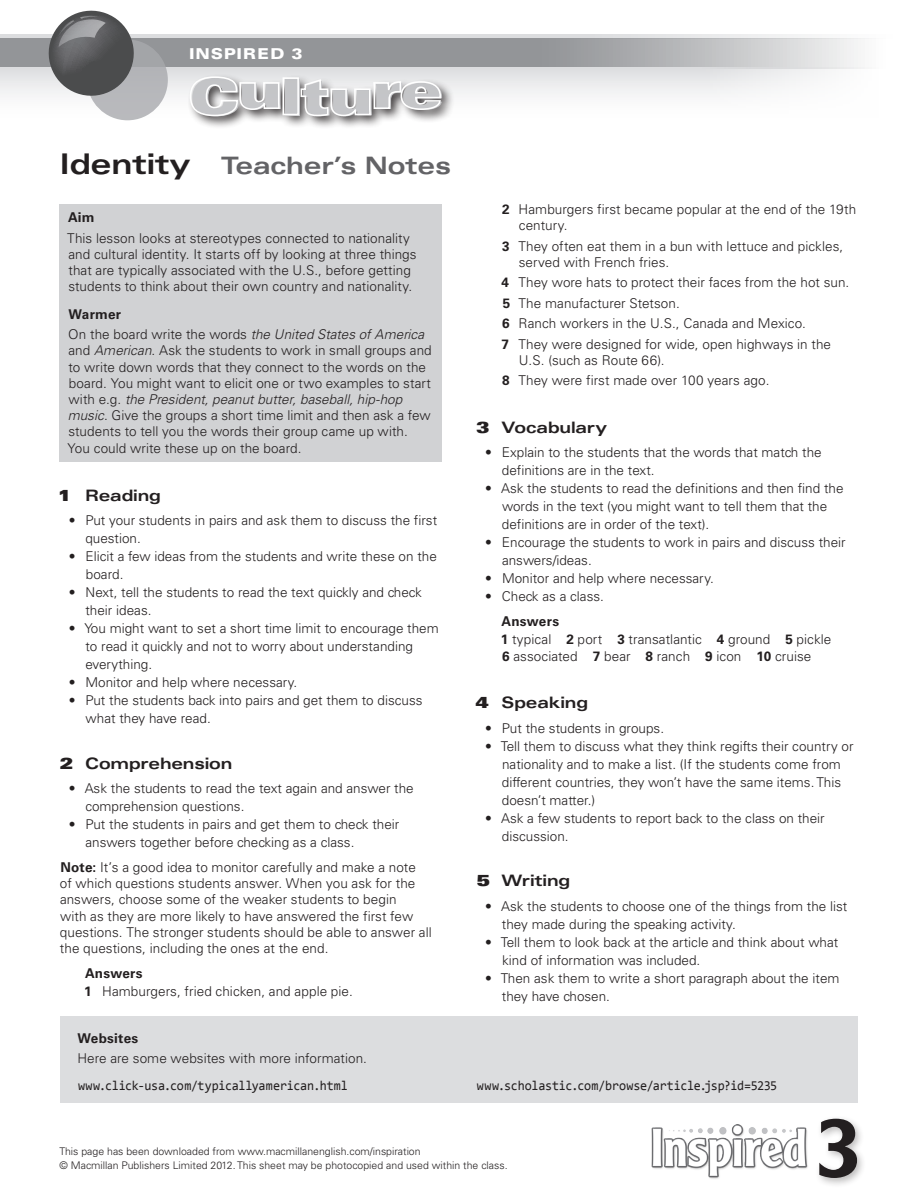
<style>
.page{position:relative;width:918px;height:1188px;background:#fff}
.page>*{position:absolute;margin:0;border:0;box-sizing:border-box;transform-origin:0 0}
.t1{font:500 84.3px "Clearface Gothic LT Std";color:#231f20}
.t2{font:50.4px "Univers LT Std X Black Ex";letter-spacing:-.05em;color:#bcbdc0}
.t3{font:700 expanded 24px "Univers LT Std";letter-spacing:-.01em;color:#636366}
.rubric_head{font:700 expanded 15.75px "Univers LT Std";letter-spacing:-.01em;color:#231f20}
.t4{font:900 expanded 15px "Univers LT Std";letter-spacing:.05em;color:#fff}
.Notes_-_bulleted{font:300 13.5px/18px "Univers LT Std";color:#231f20}
.Notes_-_box__text{font:300 13.5px/16.2px "Univers LT Std";letter-spacing:.005em;color:#231f20}
.Notes_-_Answers__qu{font:300 13.5px/16.2px "Univers LT Std";letter-spacing:.005em;color:#231f20}
.Notes_-_note{font:300 13.5px/16.2px "Univers LT Std";letter-spacing:.005em;color:#231f20}
.Notes_-_website__lin{font:13.5px "Consolas";letter-spacing:-.02em;color:#231f20;scale:.95 1}
.Notes_-_website__sub{font:300 13.5px "Univers LT Std";letter-spacing:.005em;color:#231f20}
.Notes_-_Answer__head{font:700 13.5px "Univers LT Std";letter-spacing:.015em;color:#231f20}
.Notes_-_box__head{font:700 13.5px "Univers LT Std";letter-spacing:.015em;color:#231f20}
.Notes_-_website__hea{font:700 13.5px "Univers LT Std";letter-spacing:.02em;color:#231f20}
.t5{font:300 10.5px/14.1px "Univers LT Std";color:#231f20}
.s1{font-size:28.5px;color:#231f20}
.s2{font-style:italic}
.s3{font-family:"Univers LT Std X Black Ex";font-weight:400;font-stretch:normal}
.s4{font-weight:700}
</style>
<div class="page">
<svg style="left:0;top:34px;width:805px;height:4px;background:#dfe0e2"></svg>
<svg style="left:0;top:38px;width:869px;height:30px;background:#a8a9ac"></svg>
<svg style="left:0;top:68px;width:865px;height:53px"></svg>
<div style="left:87px;top:40px;width:81px;height:80px;background:linear-gradient(to bottom,#a1a3a6,#bebfc2);border-radius:50%"></div>
<svg style="left:187px;top:73px;width:267px;height:54px"></svg>
<div style="left:815px;top:1115px;width:52px;height:73px;background:#231f20;opacity:.3"></div>
<img style="left:651px;top:1125px;width:157px;height:54px">
<svg style="left:49px;top:11px;width:85px;height:85px;background:#78797b"></svg>
<div style="left:60px;top:204px;width:382px;height:257px;background:#d1d2d4"></div>
<div style="left:60px;top:1016px;width:798px;height:87px;background:#dcdddf"></div>
<svg style="left:189px;top:76px;width:92px;height:41px;background:#b2b1b2"></svg>
<div style="left:283px;top:77px;width:16px;height:38px;border:2px solid #fff"></div>
<svg style="left:300px;top:78px;width:142px;height:39px;background:#b3b2b3"></svg>
<p class="t4" style="left:189px;top:45px;width:115px">INSPIRED 3</p>
<h2 class="t2" style="left:190px;top:67px;width:255px">Culture</h2>
<h3 class="t3" style="left:60px;top:152px;width:393px"><span class="s1">Identity</span> Teacher’s Notes</h3>
<p class="Notes_-_box__head" style="left:68px;top:210px;width:28px">Aim</p>
<p class="Notes_-_box__text" style="left:67px;top:230px;width:351px">This lesson looks at stereotypes connected to nationality and cultural identity. It starts off by looking at three things that are typically associated with the U.S., before getting students to think about their own country and nationality.</p>
<p class="Notes_-_box__head" style="left:69px;top:306px;width:54px">Warmer</p>
<p class="Notes_-_box__text" style="left:68px;top:326px;width:366px">On the board write the words <span class="s2">the United States of America </span>and <span class="s2">American</span>. Ask the students to work in small groups and to write down words that they connect to the words on the board. You might want to elicit one or two examples to start with e.g. <span class="s2">the President, peanut butter, baseball, hip-hop music</span>. Give the groups a short time limit and then ask a few students to tell you the words their group came up with.<br>You could write these up on the board.</p>
<p class="rubric_head" style="left:58px;top:486px;width:105px"><span class="s3">1</span> Reading</p>
<p class="Notes_-_bulleted" style="left:85px;top:511px;width:353px;text-indent:-17px">• Put your students in pairs and ask them to discuss the first question.</p>
<p class="Notes_-_bulleted" style="left:86px;top:547px;width:352px;text-indent:-17px">• Elicit a few ideas from the students and write these on the board.</p>
<p class="Notes_-_bulleted" style="left:85px;top:583px;width:338px;text-indent:-17px">• Next, tell the students to read the text quickly and check their ideas.</p>
<p class="Notes_-_bulleted" style="left:85px;top:619px;width:355px;text-indent:-17px">• You might want to set a short time limit to encourage them to read it quickly and not to worry about understanding everything.</p>
<p class="Notes_-_bulleted" style="left:69px;top:673px;width:230px">• Monitor and help where necessary.</p>
<p class="Notes_-_bulleted" style="left:86px;top:691px;width:338px;text-indent:-17px">• Put the students back into pairs and get them to discuss what they have read.</p>
<p class="rubric_head" style="left:60px;top:754px;width:174px"><span class="s3">2</span> Comprehension</p>
<p class="Notes_-_bulleted" style="left:85px;top:779px;width:330px;text-indent:-17px">• Ask the students to read the text again and answer the comprehension questions.</p>
<p class="Notes_-_bulleted" style="left:86px;top:815px;width:315px;text-indent:-17px">• Put the students in pairs and get them to check their answers together before checking as a class.</p>
<p class="Notes_-_note" style="left:60px;top:859px;width:373px"><span class="s4">Note:</span> It’s a good idea to monitor carefully and make a note<br>of which questions students answer. When you ask for the answers, choose some of the weaker students to begin<br>with as they are more likely to have answered the first few questions. The stronger students should be able to answer all the questions, including the ones at the end.</p>
<p class="Notes_-_Answer__head" style="left:85px;top:965px;width:59px">Answers</p>
<p class="Notes_-_Answers__qu" style="left:84px;top:983px;width:270px"><span class="s4">1</span> Hamburgers, fried chicken, and apple pie.</p>
<p class="Notes_-_Answers__qu" style="left:519px;top:201px;width:339px;text-indent:-17px"><span class="s4">2</span> Hamburgers first became popular at the end of the 19th century.</p>
<p class="Notes_-_Answers__qu" style="left:519px;top:238px;width:326px;text-indent:-17px"><span class="s4">3</span> They often eat them in a bun with lettuce and pickles, served with French fries.</p>
<p class="Notes_-_Answers__qu" style="left:502px;top:274px;width:349px"><span class="s4">4</span> They wore hats to protect their faces from the hot sun.</p>
<p class="Notes_-_Answers__qu" style="left:503px;top:295px;width:179px"><span class="s4">5</span> The manufacturer Stetson.</p>
<p class="Notes_-_Answers__qu" style="left:502px;top:315px;width:305px"><span class="s4">6</span> Ranch workers in the U.S., Canada and Mexico.</p>
<p class="Notes_-_Answers__qu" style="left:519px;top:336px;width:314px;text-indent:-17px"><span class="s4">7</span> They were designed for wide, open highways in the<br>U.S. (such as Route 66).</p>
<p class="Notes_-_Answers__qu" style="left:502px;top:372px;width:269px"><span class="s4">8</span> They were first made over 100 years ago.</p>
<p class="rubric_head" style="left:476px;top:418px;width:133px"><span class="s3">3</span> Vocabulary</p>
<p class="Notes_-_bulleted" style="left:502px;top:444px;width:321px;text-indent:-17px">• Explain to the students that the words that match the definitions are in the text.</p>
<p class="Notes_-_bulleted" style="left:502px;top:480px;width:343px;text-indent:-17px">• Ask the students to read the definitions and then find the words in the text (you might want to tell them that the definitions are in order of the text).</p>
<p class="Notes_-_bulleted" style="left:502px;top:534px;width:345px;text-indent:-17px">• Encourage the students to work in pairs and discuss their answers/ideas.</p>
<p class="Notes_-_bulleted" style="left:485px;top:570px;width:230px">• Monitor and help where necessary.</p>
<p class="Notes_-_bulleted" style="left:485px;top:588px;width:120px">• Check as a class.</p>
<p class="Notes_-_Answer__head" style="left:502px;top:613px;width:59px">Answers</p>
<p class="Notes_-_Answers__qu" style="left:501px;top:631px;width:332px"><span class="s4">1</span> typical <span class="s4">2</span> port <span class="s4">3</span> transatlantic <span class="s4">4</span> ground <span class="s4">5</span> pickle<br><span class="s4">6</span> associated <span class="s4">7</span> bear <span class="s4">8</span> ranch <span class="s4">9</span> icon <span class="s4">10</span> cruise</p>
<p class="rubric_head" style="left:475px;top:694px;width:114px"><span class="s3">4</span> Speaking</p>
<p class="Notes_-_bulleted" style="left:485px;top:719px;width:180px">• Put the students in groups.</p>
<p class="Notes_-_bulleted" style="left:502px;top:737px;width:353px;text-indent:-17px">• Tell them to discuss what they think regifts their country or nationality and to make a list. (If the students come from different countries, they won’t have the same items. This doesn’t matter.)</p>
<p class="Notes_-_bulleted" style="left:502px;top:809px;width:324px;text-indent:-17px">• Ask a few students to report back to the class on their discussion.</p>
<p class="rubric_head" style="left:477px;top:872px;width:95px"><span class="s3">5</span> Writing</p>
<p class="Notes_-_bulleted" style="left:502px;top:897px;width:347px;text-indent:-17px">• Ask the students to choose one of the things from the list they made during the speaking activity.</p>
<p class="Notes_-_bulleted" style="left:502px;top:933px;width:338px;text-indent:-17px">• Tell them to look back at the article and think about what kind of information was included.</p>
<p class="Notes_-_bulleted" style="left:502px;top:969px;width:339px;text-indent:-17px">• Then ask them to write a short paragraph about the item they have chosen.</p>
<p class="Notes_-_website__hea" style="left:77px;top:1030px;width:62px">Websites</p>
<p class="Notes_-_website__sub" style="left:77px;top:1050px;width:291px">Here are some websites with more information.</p>
<p class="Notes_-_website__lin" style="left:78px;top:1077px;width:285px">www.click-usa.com/typicallyamerican.html</p>
<p class="Notes_-_website__lin" style="left:477px;top:1077px;width:318px">www.scholastic.com/browse/article.jsp?id=5235</p>
<p class="t5" style="left:60px;top:1144px;width:450px">This page has been downloaded from www.macmillanenglish.com/inspiration<br>© Macmillan Publishers Limited 2012. This sheet may be photocopied and used within the class.</p>
<h1 class="t1" style="left:817px;top:1095px;width:45px">3</h1>
</div>
